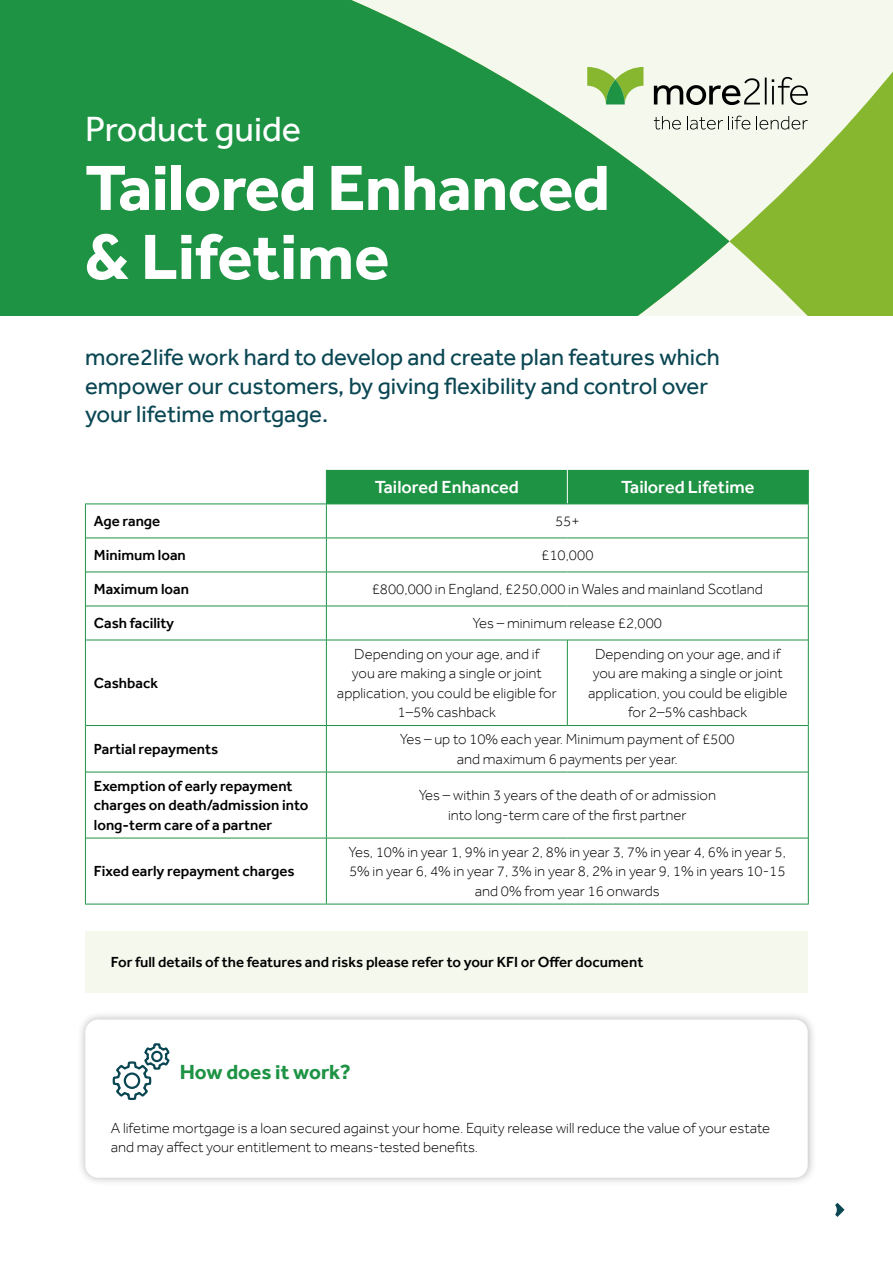
<style>
.page{position:relative;width:893px;height:1263px;background:#fff}
.page>*{position:absolute;margin:0;border:0;box-sizing:border-box;transform-origin:0 0}
.t1{font:700 66px/69px "Effra";letter-spacing:-.01em;color:#fff}
.t2{font:36px "Effra";color:#fff}
.t3{font:24px/28.8px "Effra";color:#0a4753}
.t4{font:700 21px "Effra";color:#1e9344}
.t5{font:500 18px "Effra";color:#fff}
.t6{font:300 15px/19.5px "Effra";color:#000;text-align:center}
.t7{font:500 15px/19.5px "Effra";color:#000}
</style>
<div class="page">
<div style="left:327px;top:470px;width:481px;height:33px;background:#1e9344"></div>
<svg style="left:86px;top:839px;width:722px;height:65px"></svg>
<div style="left:85px;top:931px;width:723px;height:61px;background:#f5f8ed"></div>
<hr style="left:567px;top:470px;width:1px;height:33px;background:#fff">
<hr style="left:85px;top:503px;width:241px;height:1px;background:#1e9344">
<hr style="left:326px;top:503px;width:241px;height:1px;background:#1e9344">
<hr style="left:567px;top:503px;width:242px;height:1px;background:#1e9344">
<hr style="left:85px;top:904px;width:241px;height:1px;background:#1e9344">
<hr style="left:326px;top:904px;width:241px;height:1px;background:#1e9344">
<hr style="left:567px;top:904px;width:242px;height:1px;background:#1e9344">
<hr style="left:85px;top:504px;width:1px;height:34px;background:#1e9344">
<hr style="left:808px;top:504px;width:1px;height:34px;background:#1e9344">
<hr style="left:85px;top:538px;width:1px;height:34px;background:#1e9344">
<hr style="left:85px;top:572px;width:1px;height:34px;background:#1e9344">
<hr style="left:808px;top:572px;width:1px;height:34px;background:#1e9344">
<hr style="left:85px;top:606px;width:1px;height:34px;background:#1e9344">
<hr style="left:808px;top:606px;width:1px;height:34px;background:#1e9344">
<hr style="left:85px;top:640px;width:1px;height:85px;background:#1e9344">
<hr style="left:808px;top:640px;width:1px;height:85px;background:#1e9344">
<hr style="left:85px;top:725px;width:1px;height:47px;background:#1e9344">
<hr style="left:808px;top:725px;width:1px;height:47px;background:#1e9344">
<hr style="left:85px;top:772px;width:1px;height:66px;background:#1e9344">
<hr style="left:808px;top:772px;width:1px;height:66px;background:#1e9344">
<hr style="left:85px;top:838px;width:1px;height:66px;background:#1e9344">
<hr style="left:808px;top:838px;width:1px;height:66px;background:#1e9344">
<hr style="left:808px;top:538px;width:1px;height:34px;background:#1e9344">
<hr style="left:326px;top:470px;width:1px;height:33px;background:#1e9344">
<hr style="left:808px;top:470px;width:1px;height:33px;background:#1e9344">
<hr style="left:86px;top:538px;width:240px;height:1px;background:#1e9344">
<hr style="left:326px;top:538px;width:241px;height:1px;background:#1e9344">
<hr style="left:567px;top:538px;width:241px;height:1px;background:#1e9344">
<hr style="left:86px;top:572px;width:240px;height:1px;background:#1e9344">
<hr style="left:326px;top:572px;width:241px;height:1px;background:#1e9344">
<hr style="left:567px;top:572px;width:241px;height:1px;background:#1e9344">
<hr style="left:86px;top:606px;width:240px;height:1px;background:#1e9344">
<hr style="left:326px;top:606px;width:241px;height:1px;background:#1e9344">
<hr style="left:567px;top:606px;width:241px;height:1px;background:#1e9344">
<hr style="left:86px;top:640px;width:240px;height:1px;background:#1e9344">
<hr style="left:326px;top:640px;width:241px;height:1px;background:#1e9344">
<hr style="left:567px;top:640px;width:241px;height:1px;background:#1e9344">
<hr style="left:86px;top:725px;width:240px;height:1px;background:#1e9344">
<hr style="left:326px;top:725px;width:241px;height:1px;background:#1e9344">
<hr style="left:567px;top:725px;width:241px;height:1px;background:#1e9344">
<hr style="left:86px;top:772px;width:240px;height:1px;background:#1e9344">
<hr style="left:326px;top:772px;width:241px;height:1px;background:#1e9344">
<hr style="left:567px;top:772px;width:241px;height:1px;background:#1e9344">
<hr style="left:86px;top:838px;width:240px;height:1px;background:#1e9344">
<hr style="left:326px;top:838px;width:241px;height:1px;background:#1e9344">
<hr style="left:567px;top:838px;width:241px;height:1px;background:#1e9344">
<hr style="left:326px;top:504px;width:1px;height:34px;background:#1e9344">
<hr style="left:326px;top:538px;width:1px;height:34px;background:#1e9344">
<hr style="left:326px;top:572px;width:1px;height:34px;background:#1e9344">
<hr style="left:326px;top:606px;width:1px;height:34px;background:#1e9344">
<hr style="left:326px;top:640px;width:1px;height:85px;background:#1e9344">
<hr style="left:326px;top:726px;width:1px;height:46px;background:#1e9344">
<hr style="left:326px;top:772px;width:1px;height:66px;background:#1e9344">
<hr style="left:326px;top:838px;width:1px;height:66px;background:#1e9344">
<hr style="left:567px;top:640px;width:1px;height:85px;background:#1e9344">
<div style="left:76px;top:1010px;width:741px;height:176px;background:#000;opacity:.3"></div>
<div style="left:85px;top:1019px;width:723px;height:159px;background:#fff;border-radius:13px"></div>
<svg style="left:112px;top:1043px;width:58px;height:58px"></svg>
<svg style="left:729px;top:0;width:164px;height:316px;background:#c2d995"></svg>
<svg style="left:0;top:0;width:729px;height:316px;background:#42a460"></svg>
<svg style="left:587px;top:67px;width:56px;height:37px;background:#9fc877"></svg>
<svg style="left:654px;top:77px;width:154px;height:28px;background:#b6b8b0"></svg>
<svg style="left:654px;top:116px;width:27px;height:14px"></svg>
<svg style="left:687px;top:116px;width:63px;height:14px"></svg>
<svg style="left:756px;top:116px;width:52px;height:14px"></svg>
<svg style="left:835px;top:1203px;width:10px;height:14px"></svg>
<h2 class="t2" style="left:85px;top:107px;width:218px">Product guide</h2>
<h1 class="t1" style="left:85px;top:153px;width:526px">Tailored Enhanced &amp; Lifetime</h1>
<h3 class="t3" style="left:85px;top:342px;width:636px">more2life work hard to develop and create plan features which empower our customers, by giving flexibility and control over your lifetime mortgage.</h3>
<p class="t5" style="left:375px;top:476px;width:146px">Tailored Enhanced</p>
<p class="t5" style="left:621px;top:476px;width:135px">Tailored Lifetime</p>
<p class="t7" style="left:94px;top:511px;width:68px">Age range</p>
<p class="t6" style="left:555px;top:511px;width:26px">55+</p>
<p class="t7" style="left:94px;top:545px;width:93px">Minimum loan</p>
<p class="t6" style="left:541px;top:545px;width:54px">£10,000</p>
<p class="t7" style="left:94px;top:579px;width:97px">Maximum loan</p>
<p class="t6" style="left:372px;top:579px;width:393px">£800,000 in England, £250,000 in Wales and mainland Scotland</p>
<p class="t7" style="left:94px;top:613px;width:82px">Cash facility</p>
<p class="t6" style="left:473px;top:613px;width:191px">Yes – minimum release £2,000</p>
<p class="t7" style="left:94px;top:673px;width:66px">Cashback</p>
<p class="t6" style="left:337px;top:644px;width:221px">Depending on your age, and if<br>you are making a single or joint application, you could be eligible for<br>1–5% cashback</p>
<p class="t6" style="left:588px;top:644px;width:201px">Depending on your age, and if you are making a single or joint application, you could be eligible for 2–5% cashback</p>
<p class="t7" style="left:94px;top:739px;width:126px">Partial repayments</p>
<p class="t6" style="left:400px;top:729px;width:336px">Yes – up to 10% each year. Minimum payment of £500 and maximum 6 payments per year.</p>
<p class="t7" style="left:94px;top:776px;width:216px">Exemption of early repayment charges on death/admission into long-term care of a partner</p>
<p class="t6" style="left:419px;top:785px;width:299px">Yes – within 3 years of the death of or admission into long-term care of the first partner</p>
<p class="t7" style="left:94px;top:861px;width:202px">Fixed early repayment charges</p>
<p class="t6" style="left:349px;top:842px;width:439px">Yes, 10% in year 1, 9% in year 2, 8% in year 3, 7% in year 4, 6% in year 5,<br>5% in year 6, 4% in year 7, 3% in year 8, 2% in year 9, 1% in years 10-15 and 0% from year 16 onwards</p>
<p class="t7" style="left:111px;top:952px;width:534px">For full details of the features and risks please refer to your KFI or Offer document</p>
<h3 class="t4" style="left:180px;top:1059px;width:173px">How does it work?</h3>
<p class="t6" style="left:111px;top:1118px;width:661px;text-align:left">A lifetime mortgage is a loan secured against your home. Equity release will reduce the value of your estate and may affect your entitlement to means-tested benefits.</p>
</div>
